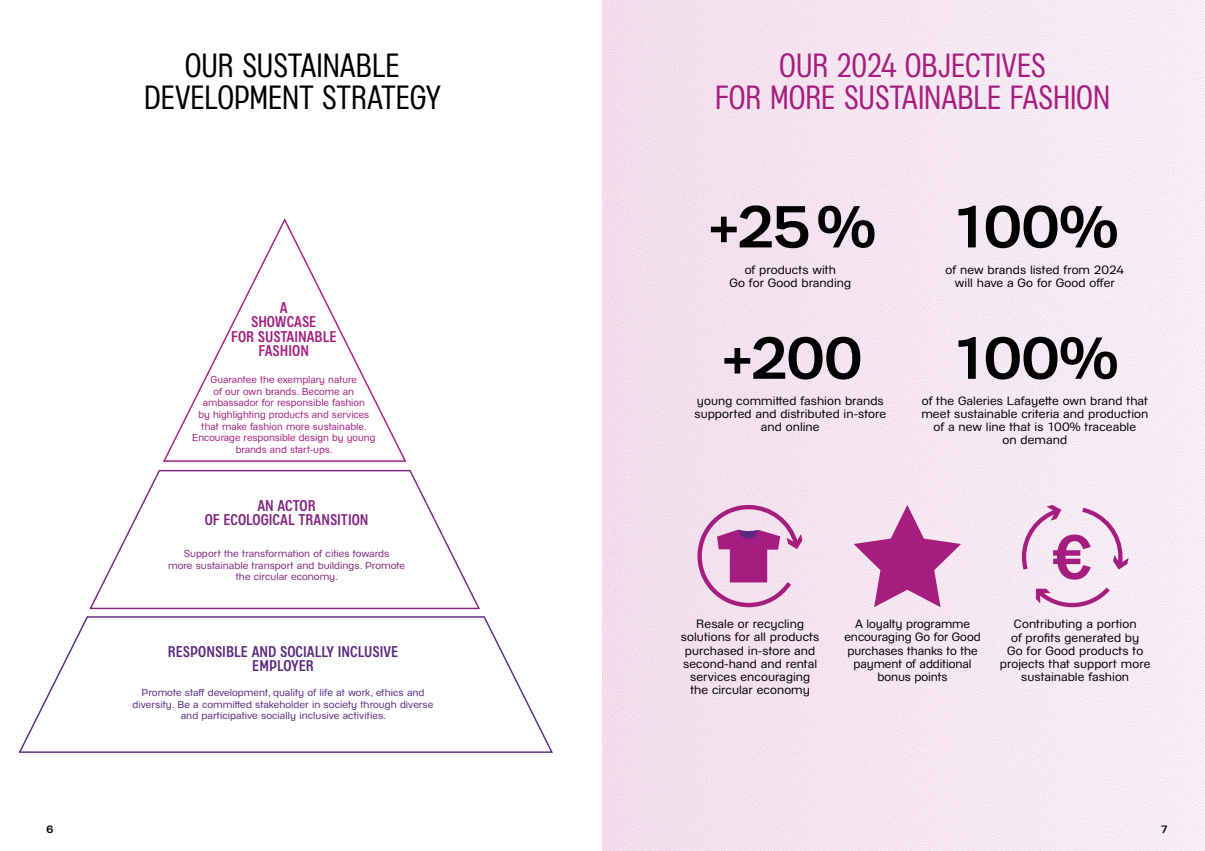
<style>
.page{position:relative;width:1205px;height:851px;background:#fff}
.page>*{position:absolute;margin:0;border:0;box-sizing:border-box;transform-origin:0 0}
.t1{font:700 55px "GL Bader";letter-spacing:-.02em;color:#000}
.t2{font:31.25px/32.5px "GL Bader Narrow";letter-spacing:-.02em;color:#a51e7f;text-align:center}
.t3{font:31.25px/32.5px "GL Bader Narrow";letter-spacing:-.02em;color:#000;text-align:center}
.t4{font:700 14.5px "GL Bader Narrow";color:#5c2981}
.t5{font:700 14.5px/14.5px "GL Bader Narrow";color:#a51e7f}
.t6{font:700 14.5px/14.5px "GL Bader Narrow";color:#822580}
.t7{font:11.25px/13.1px "GL Bader";letter-spacing:.005em;color:#000;text-align:center}
.t8{font:700 10px "GL Bader";color:#000}
.t9{font:9.38px/11.6px "GL Bader";color:#a51e7f;text-align:center}
.t10{font:9.38px/11.6px "GL Bader";color:#5c2981;text-align:center}
.t11{font:9.38px/11.6px "GL Bader";color:#822580;text-align:center}
</style>
<div class="page">
<svg style="left:89px;top:469px;width:391px;height:140px"></svg>
<svg style="left:18px;top:616px;width:535px;height:137px"></svg>
<svg style="left:163px;top:218px;width:244px;height:244px"></svg>
<div style="left:163px;top:499px;width:247px;height:81px;background:#fff"></div>
<div style="left:131px;top:645px;width:304px;height:74px;background:#fff"></div>
<img style="left:602px;top:0;width:603px;height:850px">
<svg style="left:853px;top:505px;width:108px;height:102px;background:#d290c0"></svg>
<svg style="left:695px;top:502px;width:107px;height:107px;background:#daa5cb"></svg>
<svg style="left:1020px;top:504px;width:108px;height:105px;background:#e7c4dd"></svg>
<h2 class="t3" style="left:144px;top:47px;width:298px">OUR SUSTAINABLE<br>DEVELOPMENT STRATEGY</h2>
<p class="t5" style="left:251px;top:299px;width:52px;text-indent:29px">A<br>SHOWCASE</p>
<p class="t5" style="left:231px;top:328px;width:9px">FOR</p>
<p class="t5" style="left:258px;top:328px;width:9px">SUSTAINABLE<br>FASHION</p>
<p class="t9" style="left:192px;top:373px;width:185px">Guarantee the exemplary nature<br>of our own brands. Become an ambassador for responsible fashion<br>by highlighting products and services that make fashion more sustainable.<br>Encourage responsible design by young brands and start-ups.</p>
<p class="t6" style="left:205px;top:497px;width:102px;text-indent:53px">AN ACTOR<br>OF ECOLOGICAL TRANSITION</p>
<p class="t11" style="left:168px;top:547px;width:239px">Support the transformation of cities towards<br>more sustainable transport and buildings. Promote the circular economy.</p>
<p class="t4" style="left:168px;top:641px;width:39px">RESPONSIBLE</p>
<p class="t4" style="left:252px;top:641px;width:114px">AND SOCIALLY INCLUSI</p>
<p class="t4" style="left:383px;top:641px;width:15px">VE</p>
<p class="t4" style="left:252px;top:655px;width:55px">EM PLOYER</p>
<p class="t10" style="left:133px;top:686px;width:302px">Promote staff development, quality of life at work, ethics and diversity. Be a committed stakeholder in society through diverse and participative socially inclusive activities.</p>
<h2 class="t2" style="left:715px;top:47px;width:397px">OUR 2024 OBJECTIVES<br>FOR MORE SUSTAINABLE FASHION</h2>
<h1 class="t1" style="left:705px;top:188px;width:172px">+25%</h1>
<p class="t7" style="left:729px;top:262px;width:123px">of products with<br>Go for Good branding</p>
<h1 class="t1" style="left:718px;top:319px;width:145px">+200</h1>
<p class="t7" style="left:694px;top:393px;width:193px">young committed fashion brands supported and distributed in-store and online</p>
<h1 class="t1" style="left:952px;top:188px;width:168px">100%</h1>
<p class="t7" style="left:955px;top:275px;width:161px">will have a Go for Good offer</p>
<p class="t7" style="left:945px;top:262px;width:180px">of new brands listed from 2024</p>
<h1 class="t1" style="left:952px;top:319px;width:168px">100%</h1>
<p class="t7" style="left:921px;top:407px;width:228px">meet sustainable criteria and production of a new line that is 100% traceable<br>on demand</p>
<p class="t7" style="left:922px;top:393px;width:228px">of the Galeries Lafayette own brand that</p>
<p class="t7" style="left:681px;top:617px;width:140px">Resale or recycling solutions for all products purchased in-store and second-hand and rental services encouraging the circular economy</p>
<p class="t7" style="left:1000px;top:617px;width:152px">Contributing a portion<br>of profits generated by<br>Go for Good products to projects that support more sustainable fashion</p>
<p class="t7" style="left:844px;top:617px;width:138px">A loyalty programme encouraging Go for Good purchases thanks to the payment of additional bonus points</p>
<p class="t8" style="left:46px;top:822px;width:8px">6</p>
<p class="t8" style="left:1160px;top:822px;width:8px">7</p>
</div>
